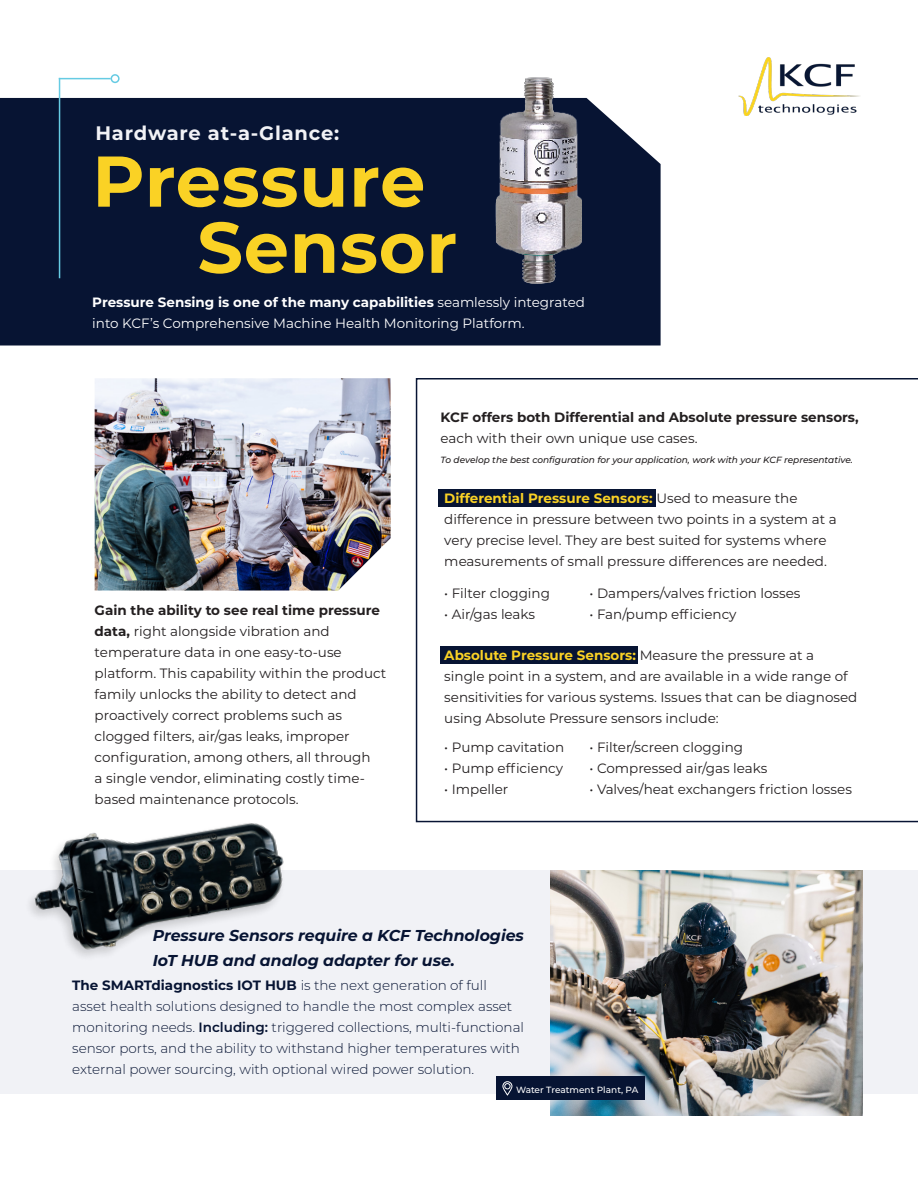
<style>
.page{position:relative;width:918px;height:1188px;background:#fff}
.page>*{position:absolute;margin:0;border:0;box-sizing:border-box;transform-origin:0 0}
.t1{font:700 71.7px "Montserrat";letter-spacing:.01em;color:#fad225}
.t2{font:700 19.5px "Montserrat";letter-spacing:.04em;color:#f1f2f6}
.t3{font:italic 700 15.75px/24.5px "Montserrat";color:#071433}
.t4{font:13.5px/21px "Montserrat";color:#231f20}
.t5{font:300 13.5px/21px "Montserrat";color:#071433}
.t6{font:13.5px/21px "Montserrat";color:#fff}
.t7{font:700 13.5px/21px "Montserrat";color:#231f20}
.t8{font:italic 100 9px "Montserrat";color:#231f20}
.t9{font:500 9px "Montserrat";color:#fff}
.s1{font-weight:700}
.s2{font-weight:400}
.s3{font-weight:700;color:#fad225}
.s4{font-weight:600}
</style>
<div class="page">
<img style="left:95px;top:378px;width:296px;height:213px">
<div style="left:0;top:98px;width:352px;height:248px;background:#071433"></div>
<img style="left:739px;top:57px;width:121px;height:58px">
<hr style="left:59px;top:78px;width:52px;height:1px;background:#66cbe3">
<hr style="left:59px;top:78px;width:1px;height:200px;background:#66cbe3">
<div style="left:111px;top:74px;width:9px;height:9px;border:2px solid #66cbe3;border-radius:50%"></div>
<div style="left:0;top:870px;width:918px;height:224px;background:#f1f2f6"></div>
<img style="left:550px;top:870px;width:313px;height:246px">
<img style="left:30px;top:823px;width:254px;height:133px">
<div style="left:496px;top:1077px;width:149px;height:23px;background:#071433"></div>
<div style="left:503px;top:1081px;width:9px;height:14px;border:1px solid #fff;border-radius:5px"></div>
<svg style="left:504px;top:1083px;width:6px;height:6px"></svg>
<svg style="left:416px;top:378px;width:502px;height:444px"></svg>
<img style="left:352px;top:77px;width:309px;height:269px">
<div style="left:438px;top:490px;width:218px;height:17px;background:#071433"></div>
<div style="left:441px;top:647px;width:197px;height:17px;background:#071433"></div>
<p class="t2" style="left:95px;top:119px;width:245px">Hardware at-a-Glance:</p>
<p class="t1" style="left:92px;top:130px;width:335px">Pressure</p>
<p class="t1" style="left:197px;top:196px;width:261px">Sensor</p>
<p class="t6" style="left:92px;top:291px;width:494px"><span class="s1">Pressure Sensing is one of the many capabilities</span> seamlessly integrated into KCF’s Comprehensive Machine Health Monitoring Platform.</p>
<p class="t4" style="left:95px;top:599px;width:293px"><span class="s1">Gain the ability to see real time pressure data,</span> right alongside vibration and temperature data in one easy-to-use platform. This capability within the product family unlocks the ability to detect and proactively correct problems such as clogged filters, air/gas leaks, improper configuration, among others, all through<br>a single vendor, eliminating costly time&shy;based maintenance protocols.</p>
<p class="t7" style="left:441px;top:406px;width:420px">KCF offers both Differential and Absolute pressure sensors, <span class="s2">each with their own unique use cases.</span></p>
<p class="t8" style="left:441px;top:454px;width:414px">To develop the best configuration for your application, work with your KCF representative.</p>
<p class="t4" style="left:444px;top:487px;width:394px"><span class="s3">Differential Pressure Sensors:</span> Used to measure the difference in pressure between two points in a system at a very precise level. They are best suited for systems where measurements of small pressure differences are needed.</p>
<p class="t4" style="left:444px;top:582px;width:107px">• Filter clogging</p>
<p class="t4" style="left:444px;top:603px;width:92px">• Air/gas leaks</p>
<p class="t4" style="left:590px;top:582px;width:213px">• Dampers/valves friction losses</p>
<p class="t4" style="left:590px;top:603px;width:149px">• Fan/pump efficiency</p>
<p class="t4" style="left:444px;top:644px;width:415px"><span class="s3">Absolute Pressure Sensors:</span> Measure the pressure at a single point in a system, and are available in a wide range of sensitivities for various systems. Issues that can be diagnosed using Absolute Pressure sensors include:</p>
<p class="t4" style="left:444px;top:737px;width:121px">• Pump cavitation</p>
<p class="t4" style="left:444px;top:758px;width:120px">• Pump efficiency</p>
<p class="t4" style="left:444px;top:779px;width:66px">• Impeller</p>
<p class="t4" style="left:590px;top:737px;width:155px">• Filter/screen clogging</p>
<p class="t4" style="left:590px;top:758px;width:179px">• Compressed air/gas leaks</p>
<p class="t4" style="left:590px;top:779px;width:264px">• Valves/heat exchangers friction losses</p>
<p class="t3" style="left:153px;top:923px;width:373px">Pressure Sensors require a KCF Technologies<br>IoT HUB and analog adapter for use.</p>
<p class="t5" style="left:72px;top:974px;width:453px"><span class="s1">The SMARTdiagnostics IOT HUB</span> is the next generation of full asset health solutions designed to handle the most complex asset monitoring needs. <span class="s4">Including:</span> triggered collections, multi-functional sensor ports, and the ability to withstand higher temperatures with external power sourcing, with optional wired power solution.</p>
<p class="t9" style="left:516px;top:1083px;width:124px">Water Treatment Plant, PA</p>
</div>
